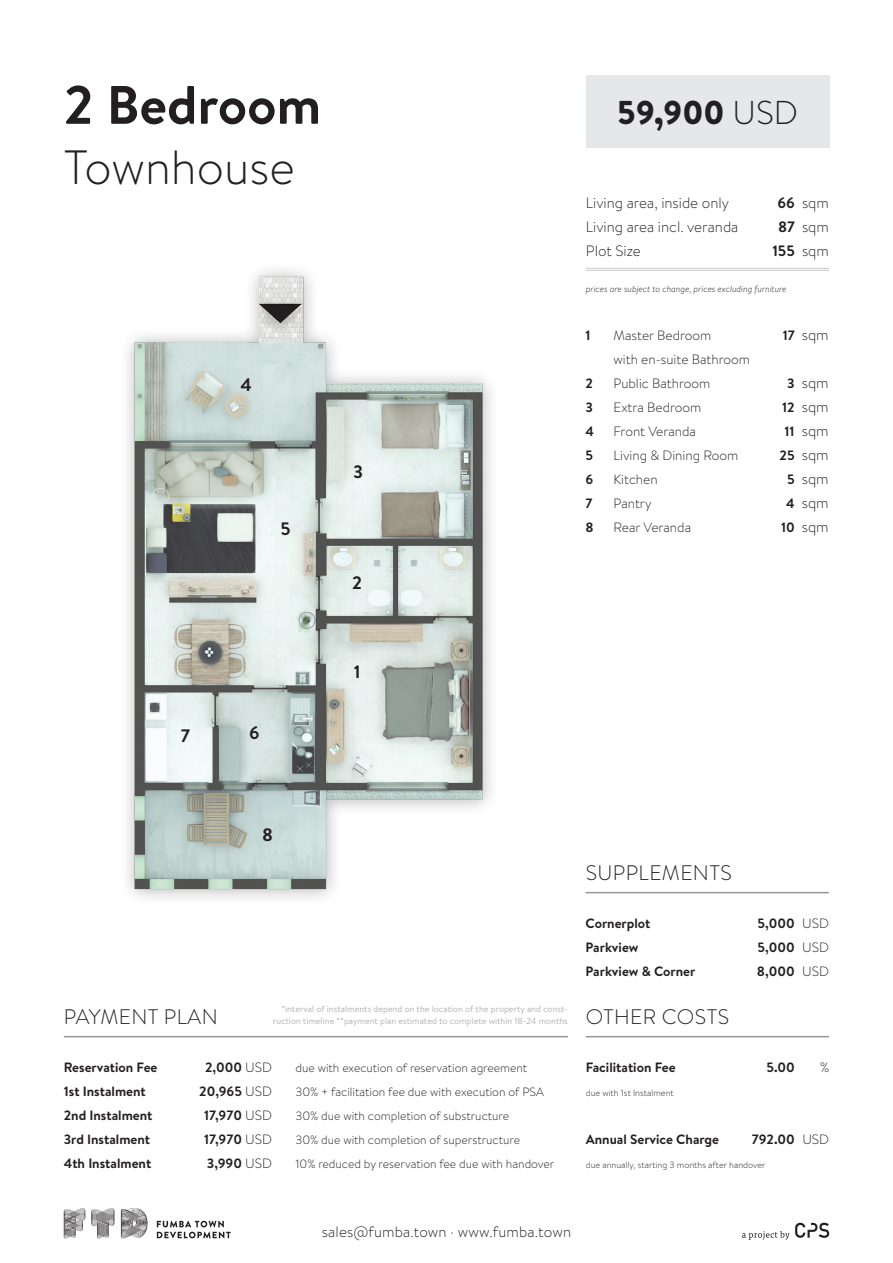
<style>
.page{position:relative;width:893px;height:1263px;background:#fff}
.page>*{position:absolute;margin:0;border:0;box-sizing:border-box;transform-origin:0 0}
.t1{font:700 54px "Brandon Text";color:#231f20}
.t2{font:300 48px "Brandon Text";color:#231f20}
.t3{font:900 33px "Brandon Text";color:#231f20}
.t4{font:300 21px "Brandon Text";letter-spacing:.02em;color:#231f20}
.t5{font:700 18px "Brandon Text";color:#231f20}
.t6{font:300 15px/24px "Brandon Text";color:#231f20;text-align:justify}
.t7{font:700 15px/24px "Brandon Text";color:#231f20;text-align:center}
.t8{font:700 13.5px/24px "Brandon Text";color:#231f20}
.t9{font:300 13.5px/24px "Brandon Text";color:#231f20}
.t10{font:300 12px/24px "Brandon Text";color:#231f20}
.t11{font:9px/12px "Brandon Text";color:#b2b3b7;text-align:right}
.t12{font:300 9px "Brandon Text";color:#231f20}
.t13{font:italic 300 9px "Brandon Text";color:#231f20}
.s1{font-weight:300}
</style>
<div class="page">
<svg style="left:742px;top:1223px;width:87px;height:17px"></svg>
<svg style="left:157px;top:1221px;width:74px;height:17px"></svg>
<svg style="left:64px;top:1208px;width:84px;height:30px"></svg>
<hr style="left:586px;top:1036px;width:243px;height:1px;background:#939598">
<hr style="left:64px;top:1036px;width:504px;height:1px;background:#939598">
<div style="left:586px;top:76px;width:243px;height:72px;background:#e6e7e9"></div>
<hr style="left:586px;top:268px;width:243px;height:1px;background:#c7c8ca">
<hr style="left:586px;top:270px;width:243px;height:1px;background:#c7c8ca">
<hr style="left:586px;top:892px;width:243px;height:1px;background:#939598">
<img style="left:127px;top:270px;width:364px;height:628px">
<svg style="left:259px;top:304px;width:43px;height:19px"></svg>
<h1 class="t1" style="left:64px;top:67px;width:259px">2 Bedroom</h1>
<h2 class="t2" style="left:64px;top:134px;width:232px">Townhouse</h2>
<h3 class="t5" style="left:241px;top:373px;width:13px">4</h3>
<h3 class="t5" style="left:281px;top:517px;width:12px">5</h3>
<h3 class="t5" style="left:181px;top:723px;width:11px">7</h3>
<h3 class="t5" style="left:249px;top:720px;width:12px">6</h3>
<h3 class="t5" style="left:262px;top:822px;width:12px">8</h3>
<h3 class="t5" style="left:353px;top:459px;width:12px">3</h3>
<h3 class="t5" style="left:352px;top:570px;width:11px">2</h3>
<h3 class="t5" style="left:354px;top:659px;width:8px">1</h3>
<h3 class="t3" style="left:617px;top:89px;width:183px">59,900 <span class="s1">USD</span></h3>
<p class="t7" style="left:772px;top:190px;width:24px">66<br>87<br>155</p>
<p class="t6" style="left:586px;top:190px;width:154px;text-align:left">Living area, inside only<br>Living area incl. veranda<br>Plot Size</p>
<p class="t13" style="left:586px;top:283px;width:202px">prices are subject to change, prices excluding furniture</p>
<p class="t6" style="left:802px;top:190px;width:28px">sqm sqm sqm</p>
<p class="t8" style="left:586px;top:323px;width:7px">1</p>
<p class="t8" style="left:586px;top:371px;width:10px">2<br>3<br>4<br>5<br>6<br>7<br>8</p>
<p class="t9" style="left:613px;top:323px;width:138px">Master Bedroom<br>with en-suite Bathroom<br>Public Bathroom<br>Extra Bedroom<br>Front Veranda<br>Living &amp; Dining Room<br>Kitchen<br>Pantry<br>Rear Veranda</p>
<p class="t6" style="left:802px;top:322px;width:28px">sqm</p>
<p class="t8" style="left:783px;top:323px;width:14px">17</p>
<p class="t8" style="left:780px;top:371px;width:17px;text-align:center">3<br>12<br>11<br>25<br>5<br>4<br>10</p>
<p class="t6" style="left:802px;top:370px;width:28px">sqm sqm sqm sqm sqm sqm sqm</p>
<h3 class="t4" style="left:586px;top:858px;width:148px">SUPPLEMENTS</h3>
<p class="t8" style="left:586px;top:911px;width:111px">Cornerplot<br>Parkview<br>Parkview &amp; Corner</p>
<p class="t8" style="left:757px;top:911px;width:39px;text-align:justify">5,000<br>5,000<br>8,000</p>
<p class="t9" style="left:802px;top:911px;width:28px;text-align:justify">USD USD USD</p>
<p class="t11" style="left:273px;top:1002px;width:297px">*interval of instalments depend on the location of the property and const&shy;ruction timeline **payment plan estimated to complete within 18-24 months</p>
<h3 class="t4" style="left:64px;top:1002px;width:155px">PAYMENT PLAN</h3>
<h3 class="t4" style="left:586px;top:1002px;width:145px">OTHER COSTS</h3>
<p class="t8" style="left:64px;top:1055px;width:95px">Reservation Fee<br>1st Instalment<br>2nd Instalment<br>3rd Instalment<br>4th Instalment</p>
<p class="t8" style="left:199px;top:1055px;width:74px;text-align:center">2,000 <span class="s1">USD<br></span>20,965 <span class="s1">USD<br></span>17,970 <span class="s1">USD<br></span>17,970 <span class="s1">USD<br></span>3,990 <span class="s1">USD</span></p>
<p class="t10" style="left:296px;top:1055px;width:260px">due with execution of reservation agreement<br>30% + facilitation fee due with execution of PSA 30% due with completion of substructure<br>30% due with completion of superstructure<br>10% reduced by reservation fee due with handover</p>
<p class="t8" style="left:766px;top:1055px;width:30px">5.00</p>
<p class="t8" style="left:586px;top:1055px;width:91px">Facilitation Fee</p>
<p class="t12" style="left:586px;top:1087px;width:89px">due with 1st Instalment</p>
<p class="t8" style="left:586px;top:1127px;width:135px">Annual Service Charge</p>
<p class="t12" style="left:586px;top:1159px;width:181px">due annually, starting 3 months after handover</p>
<p class="t8" style="left:752px;top:1127px;width:45px">792.00</p>
<p class="t9" style="left:820px;top:1055px;width:11px">%</p>
<p class="t9" style="left:802px;top:1127px;width:28px">USD</p>
<p class="t6" style="left:322px;top:1220px;width:251px">sales@fumba.town · www.fumba.town</p>
</div>
